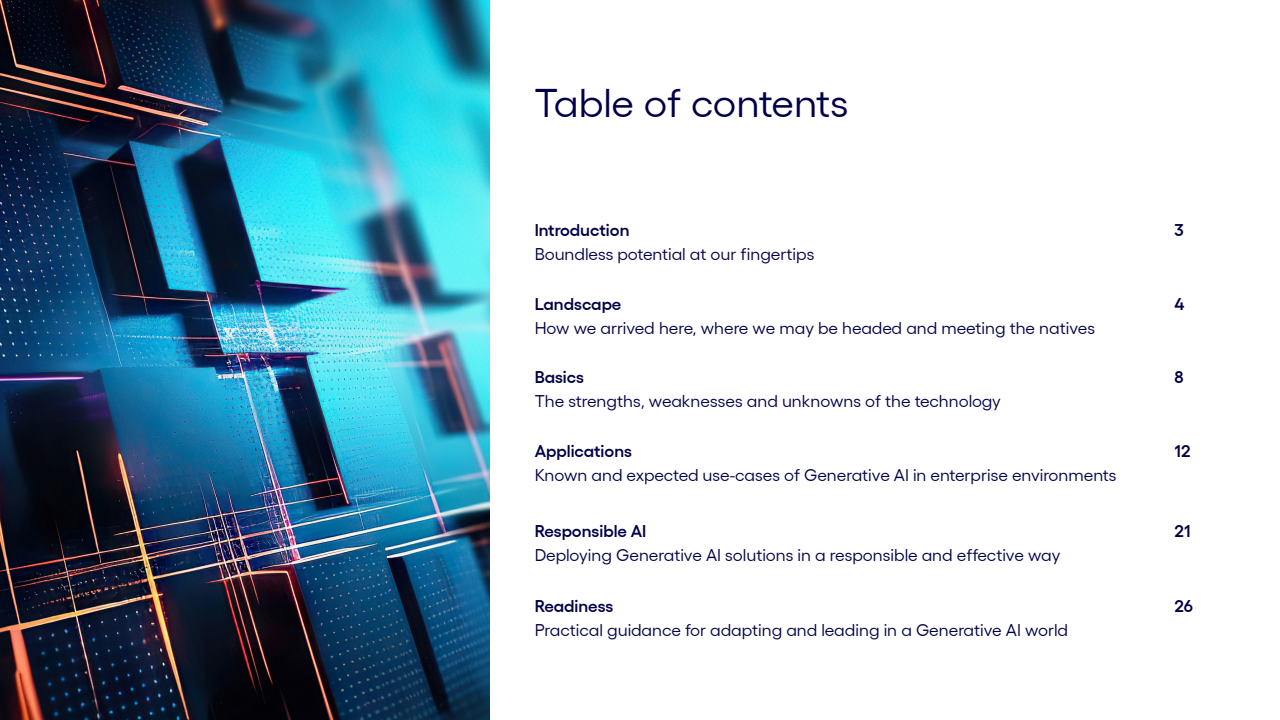
<style>
.page{position:relative;width:1280px;height:720px;background:#fff}
.page>*{position:absolute;margin:0;border:0;box-sizing:border-box;transform-origin:0 0}
.Section_header{font:40px "Gellix";letter-spacing:-.005em;color:#000048}
.REGULAR_TEXT{font:17px "Gellix";color:#000048}
.REGULAR_TEXT-2{font:600 17px "Gellix";color:#000048}
</style>
<div class="page">
<img style="left:0;top:0;width:490px;height:720px">
<p class="Section_header" style="left:535px;top:72px;width:315px">Table of contents</p>
<p class="REGULAR_TEXT-2" style="left:535px;top:217px;width:96px">Introduction</p>
<p class="REGULAR_TEXT" style="left:535px;top:241px;width:281px">Boundless potential at our fingertips</p>
<p class="REGULAR_TEXT-2" style="left:1175px;top:217px;width:11px">3</p>
<p class="REGULAR_TEXT-2" style="left:535px;top:290px;width:88px">Landscape</p>
<p class="REGULAR_TEXT" style="left:535px;top:315px;width:562px">How we arrived here, where we may be headed and meeting the natives</p>
<p class="REGULAR_TEXT-2" style="left:1175px;top:290px;width:12px">4</p>
<p class="REGULAR_TEXT-2" style="left:535px;top:364px;width:51px">Basics</p>
<p class="REGULAR_TEXT" style="left:535px;top:388px;width:468px">The strengths, weaknesses and unknowns of the technology</p>
<p class="REGULAR_TEXT-2" style="left:1175px;top:364px;width:11px">8</p>
<p class="REGULAR_TEXT-2" style="left:535px;top:438px;width:99px">Applications</p>
<p class="REGULAR_TEXT" style="left:535px;top:462px;width:583px">Known and expected use-cases of Generative AI in enterprise environments</p>
<p class="REGULAR_TEXT-2" style="left:1175px;top:438px;width:17px">12</p>
<p class="REGULAR_TEXT-2" style="left:535px;top:517px;width:113px">Responsible AI</p>
<p class="REGULAR_TEXT" style="left:535px;top:542px;width:527px">Deploying Generative AI solutions in a responsible and effective way</p>
<p class="REGULAR_TEXT-2" style="left:1175px;top:517px;width:17px">21</p>
<p class="REGULAR_TEXT-2" style="left:535px;top:592px;width:80px">Readiness</p>
<p class="REGULAR_TEXT" style="left:535px;top:617px;width:535px">Practical guidance for adapting and leading in a Generative AI world</p>
<p class="REGULAR_TEXT-2" style="left:1175px;top:592px;width:20px">26</p>
</div>
